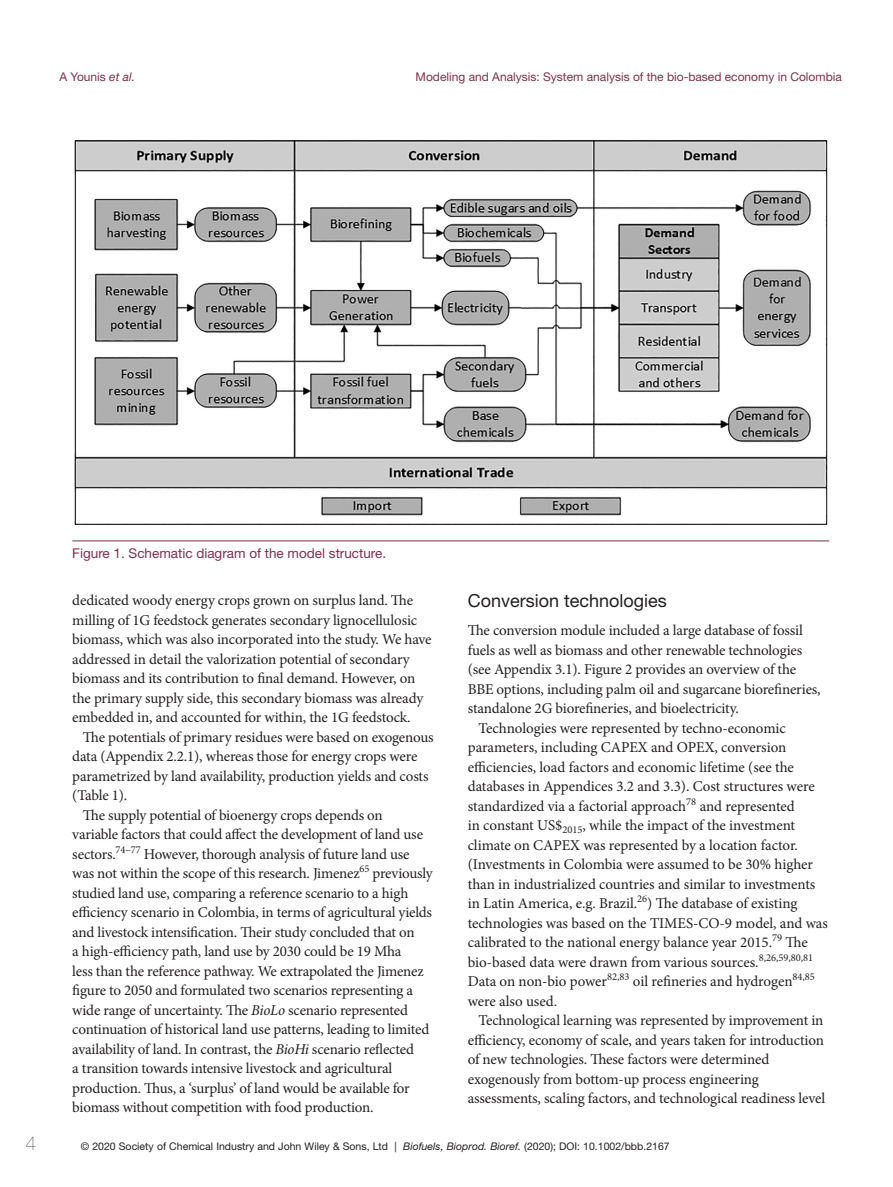
<style>
.page{position:relative;width:893px;height:1187px;background:#fff}
.page>*{position:absolute;margin:0;border:0;box-sizing:border-box;transform-origin:0 0}
.t1{font:200 19.5px "Helvetica Neue LT Std";color:#231f20}
._3_HD{font:18px "Helvetica Neue LT Std";color:#231f20}
.TXT{font:15px/19.5px "Minion Pro";letter-spacing:-.01em;color:#231f20}
.TXT_F{font:15px/19.5px "Minion Pro";letter-spacing:-.01em;color:#231f20}
.FIG_CAP_SINGLE{font:13.5px "Helvetica Neue LT Std";color:#7f304c}
.t2{font:12px "Helvetica Neue LT Std";color:#7f304c}
.t3{font:10.5px "Helvetica Neue LT Std";color:#231f20}
.s1{font-style:italic}
</style>
<div class="page">
<img style="left:74px;top:140px;width:753px;height:384px">
<hr style="left:72px;top:540px;width:757px;height:1px;background:#7f304c">
<p class="t2" style="left:60px;top:69px;width:77px">A Younis <span class="s1">et al.</span></p>
<p class="t2" style="left:416px;top:69px;width:428px">Modeling and Analysis: System analysis of the bio-based economy in Colombia</p>
<p class="FIG_CAP_SINGLE" style="left:72px;top:545px;width:315px">Figure 1. Schematic diagram of the model structure.</p>
<p class="TXT" style="left:72px;top:590px;width:361px">dedicated woody energy crops grown on surplus land. The milling of 1G feedstock generates secondary lignocellulosic biomass, which was also incorporated into the study. We have addressed in detail the valorization potential of secondary biomass and its contribution to final demand. However, on the primary supply side, this secondary biomass was already embedded in, and accounted for within, the 1G feedstock.</p>
<p class="TXT" style="left:72px;top:727px;width:363px;text-indent:11px">The potentials of primary residues were based on exogenous data (Appendix 2.2.1), whereas those for energy crops were parametrized by land availability, production yields and costs (Table 1).</p>
<p class="TXT" style="left:72px;top:805px;width:362px;text-indent:11px">The supply potential of bioenergy crops depends on<br>variable factors that could affect the development of land use sectors.<sup>74–77</sup> However, thorough analysis of future land use was not within the scope of this research. Jimenez<sup>65</sup> previously studied land use, comparing a reference scenario to a high efficiency scenario in Colombia, in terms of agricultural yields and livestock intensification. Their study concluded that on<br>a high-efficiency path, land use by 2030 could be 19 Mha<br>less than the reference pathway. We extrapolated the Jimenez figure to 2050 and formulated two scenarios representing a wide range of uncertainty. The <span class="s1">BioLo</span> scenario represented continuation of historical land use patterns, leading to limited availability of land. In contrast, the <span class="s1">BioHi</span> scenario reflected<br>a transition towards intensive livestock and agricultural production. Thus, a ‘surplus’ of land would be available for biomass without competition with food production.</p>
<p class="_3_HD" style="left:468px;top:590px;width:201px">Conversion technologies</p>
<p class="TXT_F" style="left:468px;top:620px;width:354px">The conversion module included a large database of fossil fuels as well as biomass and other renewable technologies (see Appendix 3.1). Figure 2 provides an overview of the BBE options, including palm oil and sugarcane biorefineries, standalone 2G biorefineries, and bioelectricity.</p>
<p class="TXT" style="left:468px;top:718px;width:362px;text-indent:11px">Technologies were represented by techno-economic parameters, including CAPEX and OPEX, conversion efficiencies, load factors and economic lifetime (see the databases in Appendices 3.2 and 3.3). Cost structures were standardized via a factorial approach<sup>78</sup> and represented<br>in constant US$<sub>2015</sub>, while the impact of the investment climate on CAPEX was represented by a location factor. (Investments in Colombia were assumed to be 30% higher than in industrialized countries and similar to investments in Latin America, e.g. Brazil.<sup>26</sup>) The database of existing technologies was based on the TIMES-CO-9 model, and was calibrated to the national energy balance year 2015.<sup>79</sup> The bio-based data were drawn from various sources.<sup>8,26,59,80,81<br></sup>Data on non-bio power<sup>82,83</sup> oil refineries and hydrogen<sup>84,85 </sup>were also used.</p>
<p class="TXT" style="left:468px;top:1010px;width:359px;text-indent:11px">Technological learning was represented by improvement in efficiency, economy of scale, and years taken for introduction of new technologies. These factors were determined exogenously from bottom-up process engineering assessments, scaling factors, and technological readiness level</p>
<h1 class="t1" style="left:25px;top:1131px;width:12px">4</h1>
<p class="t3" style="left:81px;top:1140px;width:590px">© 2020 Society of Chemical Industry and John Wiley &amp; Sons, Ltd | <span class="s1">Biofuels, Bioprod. Bioref.</span> (2020); DOI: 10.1002/bbb.2167</p>
</div>
